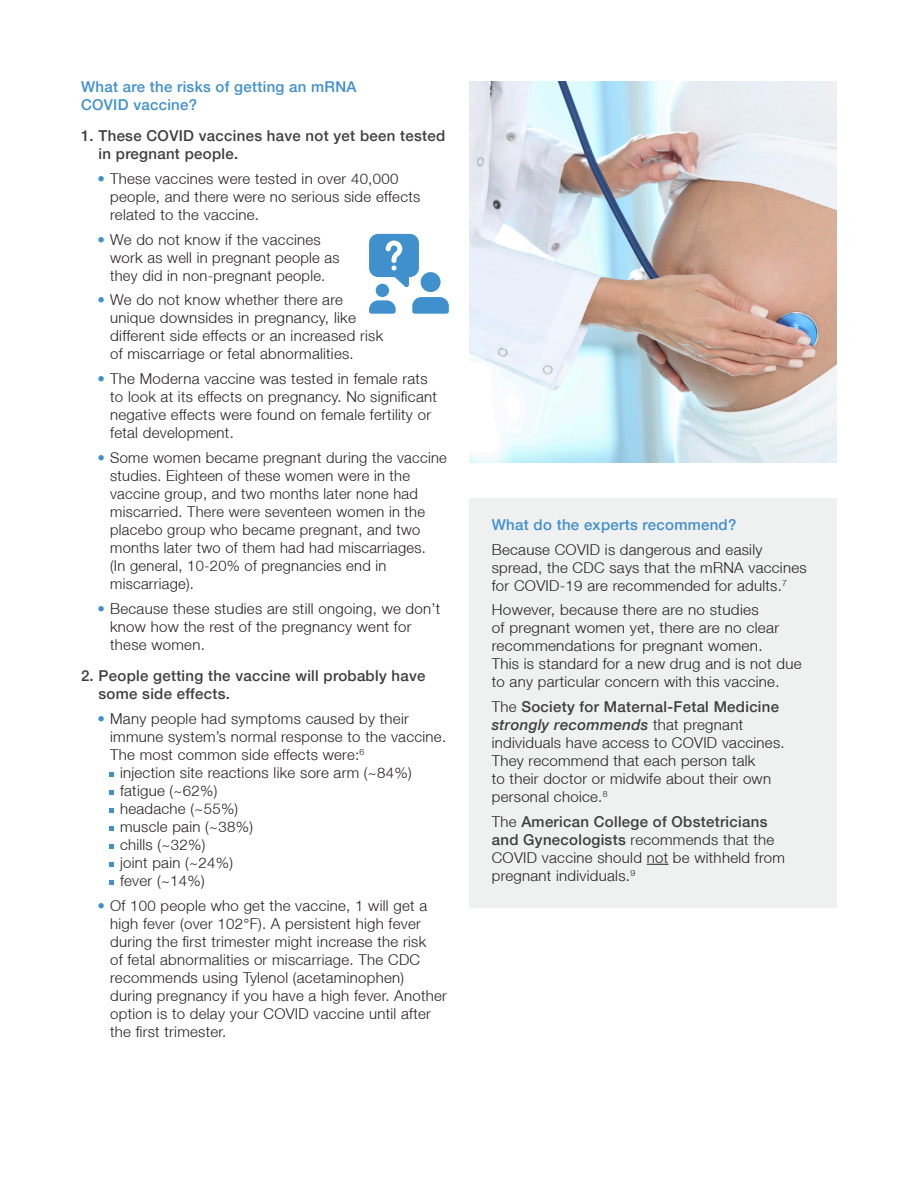
<style>
.page{position:relative;width:918px;height:1188px;background:#fff}
.page>*{position:absolute;margin:0;border:0;box-sizing:border-box;transform-origin:0 0}
.t1{font:300 15px/18px "Helvetica Neue LT";letter-spacing:.02em;color:#231f20}
.t2{font:500 15px/18px "Helvetica Neue LT";letter-spacing:.02em;color:#3e3e3f}
.t3{font:500 15px/18px "Helvetica Neue LT";letter-spacing:.02em;color:#3f90cd}
.s1{color:#3f90cd}
.s2{font-weight:500;color:#3e3e3f}
.s3{font-weight:500;font-style:italic;color:#3e3e3f}
</style>
<div class="page">
<div style="left:469px;top:498px;width:368px;height:409px;background:#eff0f0"></div>
<svg style="left:110px;top:772px;width:4px;height:4px"></svg>
<svg style="left:110px;top:790px;width:4px;height:4px"></svg>
<svg style="left:110px;top:808px;width:4px;height:4px"></svg>
<svg style="left:110px;top:826px;width:4px;height:4px"></svg>
<svg style="left:110px;top:844px;width:4px;height:4px"></svg>
<svg style="left:110px;top:862px;width:4px;height:4px"></svg>
<svg style="left:110px;top:880px;width:4px;height:4px"></svg>
<div style="left:421px;top:272px;width:20px;height:20px;background:#3f90cd;border-radius:50%"></div>
<svg style="left:412px;top:297px;width:37px;height:17px"></svg>
<div style="left:376px;top:284px;width:13px;height:13px;background:#3f90cd;border-radius:50%"></div>
<svg style="left:369px;top:300px;width:27px;height:14px"></svg>
<svg style="left:369px;top:234px;width:50px;height:53px"></svg>
<img style="left:469px;top:81px;width:368px;height:381px">
<svg style="left:647px;top:864px;width:21px;height:1px"></svg>
<p class="t3" style="left:81px;top:77px;width:277px">What are the risks of getting an mRNA<br>COVID vaccine?</p>
<p class="t2" style="left:99px;top:127px;width:348px;text-indent:-18px">1. These COVID vaccines have not yet been tested in pregnant people.</p>
<p class="t1" style="left:110px;top:169px;width:312px;text-indent:-13px"><span class="s1">•</span> These vaccines were tested in over 40,000 people, and there were no serious side effects related to the vaccine.</p>
<p class="t1" style="left:110px;top:230px;width:231px;text-indent:-13px"><span class="s1">•</span> We do not know if the vaccines work as well in pregnant people as they did in non-pregnant people.</p>
<p class="t1" style="left:110px;top:291px;width:275px;text-indent:-13px"><span class="s1">•</span> We do not know whether there are unique downsides in pregnancy, like different side effects or an increased risk of miscarriage or fetal abnormalities.</p>
<p class="t1" style="left:110px;top:370px;width:328px;text-indent:-13px"><span class="s1">•</span> The Moderna vaccine was tested in female rats to look at its effects on pregnancy. No significant negative effects were found on female fertility or fetal development.</p>
<p class="t1" style="left:110px;top:448px;width:338px;text-indent:-13px"><span class="s1">•</span> Some women became pregnant during the vaccine studies. Eighteen of these women were in the vaccine group, and two months later none had miscarried. There were seventeen women in the placebo group who became pregnant, and two months later two of them had had miscarriages.<br>(In general, 10-20% of pregnancies end in miscarriage).</p>
<p class="t1" style="left:110px;top:599px;width:332px;text-indent:-13px"><span class="s1">•</span> Because these studies are still ongoing, we don’t know how the rest of the pregnancy went for these women.</p>
<p class="t2" style="left:99px;top:667px;width:328px;text-indent:-18px">2. People getting the vaccine will probably have some side effects.</p>
<p class="t1" style="left:110px;top:709px;width:338px;text-indent:-13px"><span class="s1">•</span> Many people had symptoms caused by their immune system’s normal response to the vaccine.<br>The most common side effects were:<sup>6</sup></p>
<p class="t1" style="left:120px;top:763px;width:293px">injection site reactions like sore arm (~84%)</p>
<p class="t1" style="left:120px;top:781px;width:99px">fatigue (~62%)</p>
<p class="t1" style="left:120px;top:799px;width:120px">headache (~55%)</p>
<p class="t1" style="left:120px;top:817px;width:135px">muscle pain (~38%)</p>
<p class="t1" style="left:120px;top:835px;width:87px">chills (~32%)</p>
<p class="t1" style="left:120px;top:853px;width:114px">joint pain (~24%)</p>
<p class="t1" style="left:120px;top:871px;width:86px">fever (~14%)</p>
<p class="t1" style="left:110px;top:896px;width:338px;text-indent:-13px"><span class="s1">•</span> Of 100 people who get the vaccine, 1 will get a high fever (over 102°F). A persistent high fever during the first trimester might increase the risk<br>of fetal abnormalities or miscarriage. The CDC recommends using Tylenol (acetaminophen) during pregnancy if you have a high fever. Another option is to delay your COVID vaccine until after the first trimester.</p>
<p class="t3" style="left:492px;top:515px;width:246px">What do the experts recommend?</p>
<p class="t1" style="left:492px;top:540px;width:316px">Because COVID is dangerous and easily spread, the CDC says that the mRNA vaccines for COVID-19 are recommended for adults.<sup>7</sup></p>
<p class="t1" style="left:492px;top:601px;width:311px">However, because there are no studies<br>of pregnant women yet, there are no clear recommendations for pregnant women.<br>This is standard for a new drug and is not due to any particular concern with this vaccine.</p>
<p class="t1" style="left:492px;top:697px;width:294px">The <span class="s2">Society for Maternal-Fetal Medicine </span><span class="s3">strongly recommends</span> that pregnant individuals have access to COVID vaccines.<br>They recommend that each person talk<br>to their doctor or midwife about their own personal choice.<sup>8</sup></p>
<p class="t1" style="left:492px;top:812px;width:295px">The <span class="s2">American College of Obstetricians and Gynecologists</span> recommends that the COVID vaccine should not be withheld from pregnant individuals.<sup>9</sup></p>
</div>
